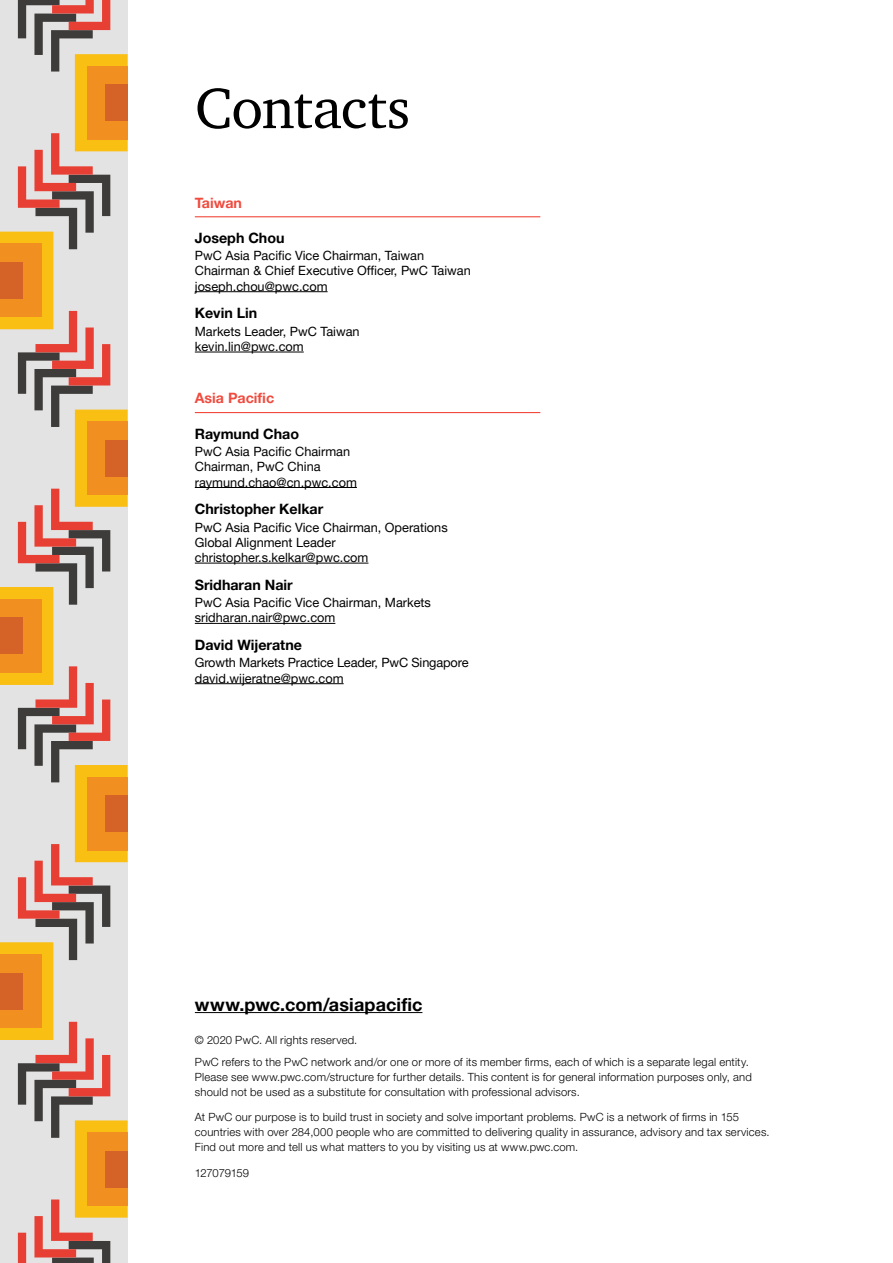
<style>
.page{position:relative;width:893px;height:1263px;background:#fff}
.page>*{position:absolute;margin:0;border:0;box-sizing:border-box;transform-origin:0 0}
.t1{font:58.5px "Charter ITC Pro";letter-spacing:-.01em;color:#000}
.t2{font:700 18px "Helvetica Neue LT Pro";letter-spacing:.005em;color:#000}
.t3{font:700 14.25px "Helvetica Neue LT Pro";color:#000}
.t4{font:700 14.25px "Helvetica Neue LT Pro";color:#f04b3e}
.t5{font:12.75px/15.3px "Helvetica Neue LT Pro";color:#000}
.t6{font:300 11.25px/15px "Helvetica Neue LT Pro";letter-spacing:.02em;color:#000}
.t7{font:300 11.25px "Helvetica Neue LT Pro";letter-spacing:-.02em;color:#000}
</style>
<div class="page">
<svg style="left:0;top:0;width:128px;height:1263px;background:#d8b89b"></svg>
<div style="left:0;top:955px;width:41px;height:73px;background:#f18f21"></div>
<div style="left:0;top:973px;width:23px;height:37px;background:#d56227"></div>
<hr style="left:195px;top:216px;width:345px;height:1px;background:#f04b3e">
<hr style="left:195px;top:291px;width:133px;height:1px;background:#000">
<hr style="left:195px;top:352px;width:109px;height:1px;background:#000">
<hr style="left:195px;top:412px;width:345px;height:1px;background:#f04b3e">
<hr style="left:195px;top:487px;width:162px;height:1px;background:#000">
<hr style="left:195px;top:563px;width:173px;height:1px;background:#000">
<hr style="left:195px;top:623px;width:140px;height:1px;background:#000">
<hr style="left:195px;top:683px;width:149px;height:1px;background:#000">
<hr style="left:195px;top:1012px;width:227px;height:1px;background:#000">
<h1 class="t1" style="left:195px;top:72px;width:217px">Contacts</h1>
<p class="t4" style="left:195px;top:194px;width:49px">Taiwan</p>
<p class="t3" style="left:195px;top:229px;width:91px">Joseph Chou</p>
<p class="t5" style="left:195px;top:248px;width:278px">PwC Asia Pacific Vice Chairman, Taiwan<br>Chairman &amp; Chief Executive Officer, PwC Taiwan joseph.chou@pwc.com</p>
<p class="t3" style="left:195px;top:304px;width:64px">Kevin Lin</p>
<p class="t5" style="left:195px;top:323px;width:166px">Markets Leader, PwC Taiwan kevin.lin@pwc.com</p>
<p class="t4" style="left:195px;top:390px;width:81px">Asia Pacific</p>
<p class="t3" style="left:195px;top:425px;width:106px">Raymund Chao</p>
<p class="t5" style="left:195px;top:443px;width:164px">PwC Asia Pacific Chairman<br>Chairman, PwC China raymund.chao@cn.pwc.com</p>
<p class="t3" style="left:195px;top:500px;width:130px">Christopher Kelkar</p>
<p class="t5" style="left:195px;top:519px;width:254px">PwC Asia Pacific Vice Chairman, Operations<br>Global Alignment Leader christopher.s.kelkar@pwc.com</p>
<p class="t3" style="left:195px;top:576px;width:99px">Sridharan Nair</p>
<p class="t5" style="left:195px;top:595px;width:238px">PwC Asia Pacific Vice Chairman, Markets sridharan.nair@pwc.com</p>
<p class="t3" style="left:195px;top:636px;width:109px">David Wijeratne</p>
<p class="t5" style="left:195px;top:655px;width:275px">Growth Markets Practice Leader, PwC Singapore david.wijeratne@pwc.com</p>
<h2 class="t2" style="left:195px;top:993px;width:229px">www.pwc.com/asiapacific</h2>
<p class="t6" style="left:195px;top:1029px;width:555px;line-height:21.3px">© 2020 PwC. All rights reserved.<br>PwC refers to the PwC network and/or one or more of its member firms, each of which is a separate legal entity.</p>
<p class="t6" style="left:195px;top:1069px;width:558px">Please see www.pwc.com/structure for further details. This content is for general information purposes only, and should not be used as a substitute for consultation with professional advisors.</p>
<p class="t6" style="left:195px;top:1110px;width:576px">At PwC our purpose is to build trust in society and solve important problems. PwC is a network of firms in 155 countries with over 284,000 people who are committed to delivering quality in assurance, advisory and tax services.<br>Find out more and tell us what matters to you by visiting us at www.pwc.com.</p>
<p class="t7" style="left:195px;top:1166px;width:56px">127079159</p>
</div>
